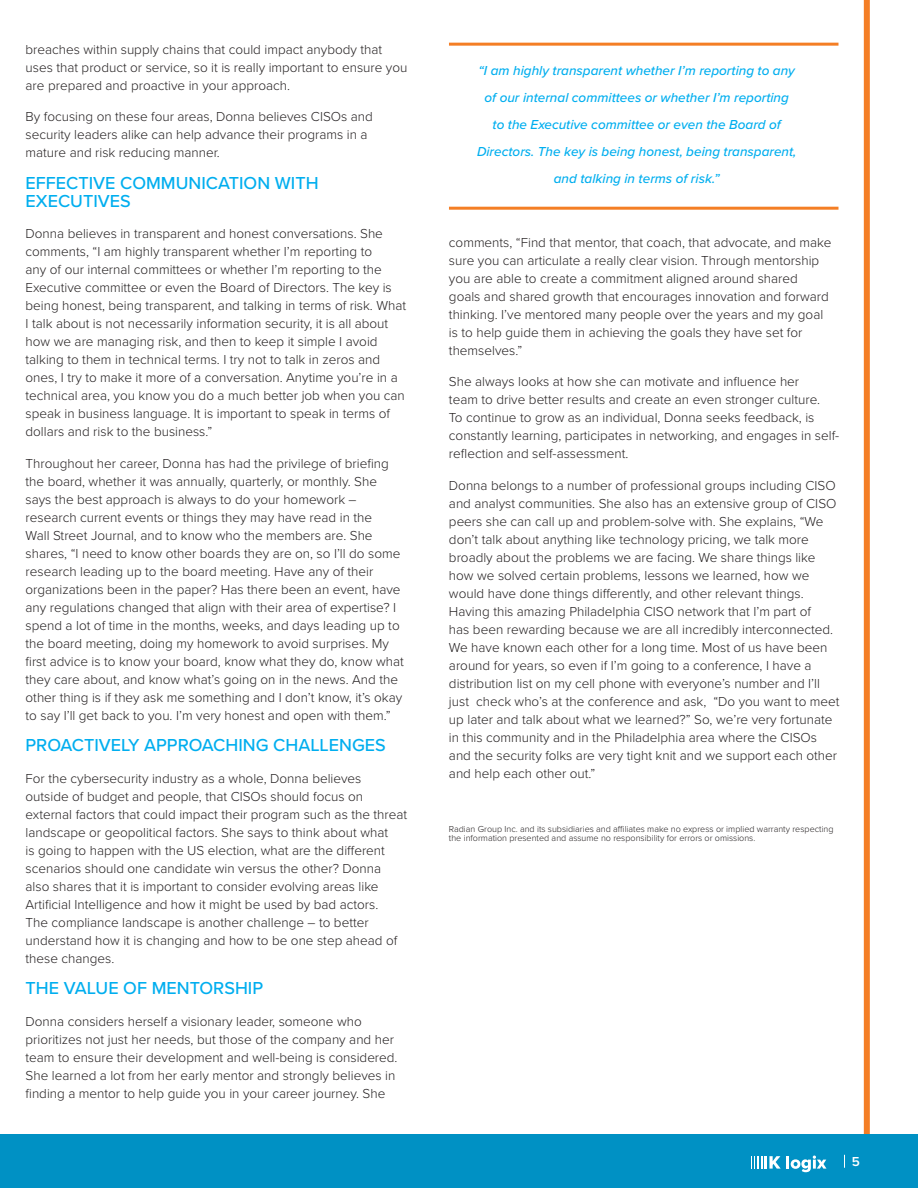
<style>
.page{position:relative;width:918px;height:1188px;background:#fff}
.page>*{position:absolute;margin:0;border:0;box-sizing:border-box;transform-origin:0 0}
.Body_Text{font:500 18px/18px "Proxima Nova";color:#00aeef}
.Body_Text-2{font:300 13.5px/18px "Proxima Nova";color:#231f20}
.Body_Text-3{font:italic 500 13.5px/27px "Proxima Nova";color:#00aeef;text-align:center}
.t1{font:600 13.5px "Proxima Nova";color:#fff}
.Body_Text-4{font:300 9px/9px "Proxima Nova";color:#231f20}
</style>
<div class="page">
<div style="left:0;top:1135px;width:918px;height:53px;background:#0091c4"></div>
<svg style="left:844px;top:1155px;width:1px;height:13px"></svg>
<svg style="left:751px;top:1156px;width:76px;height:16px"></svg>
<div style="left:864px;top:0;width:6px;height:1134px;background:#f47e25"></div>
<hr style="left:449px;top:43px;width:390px;height:3px;background:#f47e25">
<hr style="left:449px;top:207px;width:390px;height:3px;background:#f47e25">
<p class="Body_Text-2" style="left:26px;top:40px;width:383px">breaches within supply chains that could impact anybody that uses that product or service, so it is really important to ensure you are prepared and proactive in your approach.</p>
<p class="Body_Text-2" style="left:26px;top:107px;width:349px">By focusing on these four areas, Donna believes CISOs and security leaders alike can help advance their programs in a mature and risk reducing manner.</p>
<p class="Body_Text" style="left:26px;top:173px;width:295px">EFFECTIVE COMMUNICATION WITH<br>EXECUTIVES</p>
<p class="Body_Text-2" style="left:26px;top:224px;width:382px">Donna believes in transparent and honest conversations. She comments, “I am highly transparent whether I’m reporting to<br>any of our internal committees or whether I’m reporting to the Executive committee or even the Board of Directors. The key is being honest, being transparent, and talking in terms of risk. What I talk about is not necessarily information security, it is all about how we are managing risk, and then to keep it simple I avoid talking to them in technical terms. I try not to talk in zeros and ones, I try to make it more of a conversation. Anytime you’re in a technical area, you know you do a much better job when you can speak in business language. It is important to speak in terms of dollars and risk to the business.”</p>
<p class="Body_Text-2" style="left:26px;top:454px;width:380px">Throughout her career, Donna has had the privilege of briefing the board, whether it was annually, quarterly, or monthly. She says the best approach is always to do your homework – research current events or things they may have read in the<br>Wall Street Journal, and to know who the members are. She shares, “I need to know other boards they are on, so I’ll do some research leading up to the board meeting. Have any of their organizations been in the paper? Has there been an event, have any regulations changed that align with their area of expertise? I spend a lot of time in the months, weeks, and days leading up to the board meeting, doing my homework to avoid surprises. My first advice is to know your board, know what they do, know what they care about, and know what’s going on in the news. And the other thing is if they ask me something and I don’t know, it’s okay to say I’ll get back to you. I’m very honest and open with them.”</p>
<p class="Body_Text" style="left:26px;top:736px;width:362px">PROACTIVELY APPROACHING CHALLENGES</p>
<p class="Body_Text-2" style="left:26px;top:769px;width:383px">For the cybersecurity industry as a whole, Donna believes outside of budget and people, that CISOs should focus on external factors that could impact their program such as the threat landscape or geopolitical factors. She says to think about what<br>is going to happen with the US election, what are the different scenarios should one candidate win versus the other? Donna also shares that it is important to consider evolving areas like Artificial Intelligence and how it might be used by bad actors.<br>The compliance landscape is another challenge – to better understand how it is changing and how to be one step ahead of these changes.</p>
<p class="Body_Text" style="left:26px;top:979px;width:239px">THE VALUE OF MENTORSHIP</p>
<p class="Body_Text-2" style="left:26px;top:1012px;width:374px">Donna considers herself a visionary leader, someone who prioritizes not just her needs, but those of the company and her team to ensure their development and well-being is considered.<br>She learned a lot from her early mentor and strongly believes in finding a mentor to help guide you in your career journey. She</p>
<p class="Body_Text-3" style="left:477px;top:56px;width:321px">“I am highly transparent whether I’m reporting to any of our internal committees or whether I’m reporting to the Executive committee or even the Board of Directors. The key is being honest, being transparent, and talking in terms of risk.”</p>
<p class="Body_Text-2" style="left:449px;top:232px;width:384px">comments, “Find that mentor, that coach, that advocate, and make sure you can articulate a really clear vision. Through mentorship you are able to create a commitment aligned around shared goals and shared growth that encourages innovation and forward thinking. I’ve mentored many people over the years and my goal is to help guide them in achieving the goals they have set for themselves.”</p>
<p class="Body_Text-2" style="left:449px;top:372px;width:392px">She always looks at how she can motivate and influence her<br>team to drive better results and create an even stronger culture.<br>To continue to grow as an individual, Donna seeks feedback, is constantly learning, participates in networking, and engages in self&shy;reflection and self-assessment.</p>
<p class="Body_Text-2" style="left:449px;top:475px;width:392px">Donna belongs to a number of professional groups including CISO and analyst communities. She also has an extensive group of CISO peers she can call up and problem-solve with. She explains, “We don’t talk about anything like technology pricing, we talk more broadly about the problems we are facing. We share things like how we solved certain problems, lessons we learned, how we would have done things differently, and other relevant things.<br>Having this amazing Philadelphia CISO network that I’m part of<br>has been rewarding because we are all incredibly interconnected.<br>We have known each other for a long time. Most of us have been around for years, so even if I’m going to a conference, I have a distribution list on my cell phone with everyone’s number and I’ll just check who’s at the conference and ask, “Do you want to meet up later and talk about what we learned?” So, we’re very fortunate in this community and in the Philadelphia area where the CISOs and the security folks are very tight knit and we support each other and help each other out.”</p>
<p class="Body_Text-4" style="left:449px;top:824px;width:386px">Radian Group Inc. and its subsidiaries and affiliates make no express or implied warranty respecting the information presented and assume no responsibility for errors or omissions.</p>
<p class="t1" style="left:852px;top:1151px;width:10px">5</p>
</div>
